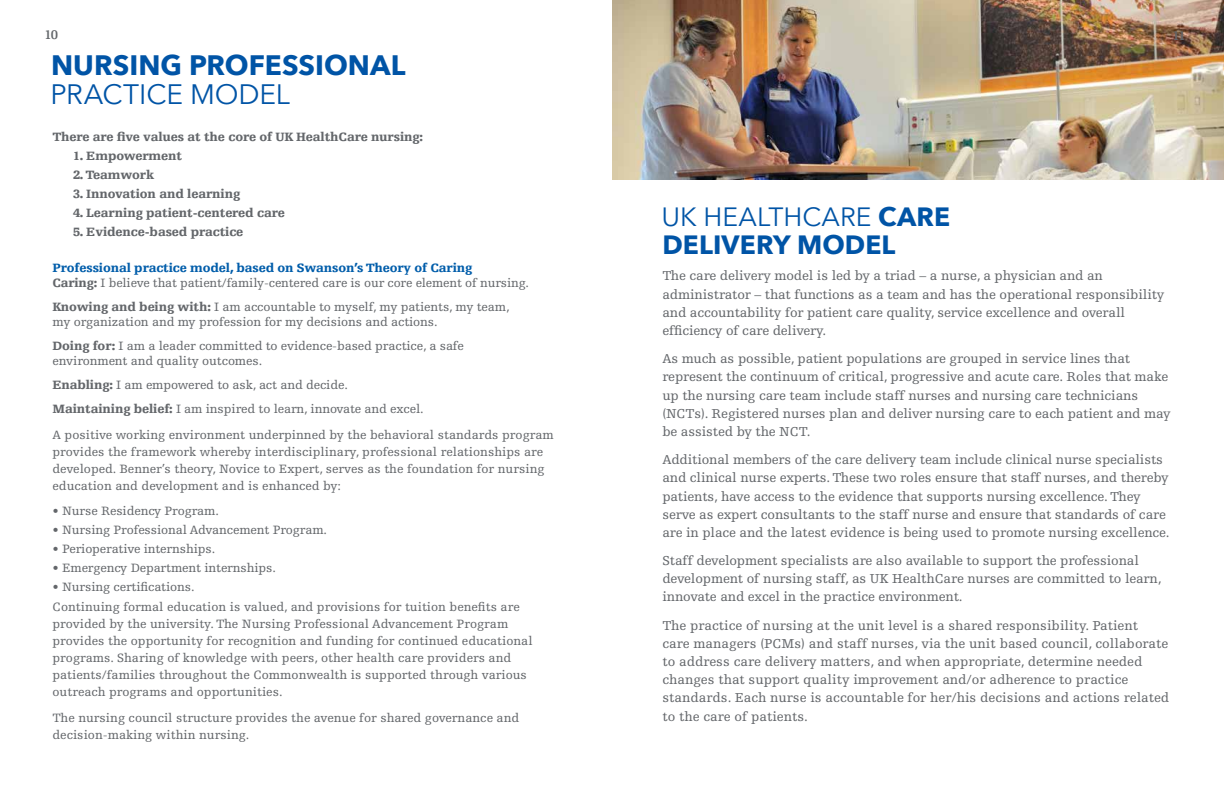
<style>
.page{position:relative;width:1224px;height:792px;background:#fff}
.page>*{position:absolute;margin:0;border:0;box-sizing:border-box;transform-origin:0 0}
.t1{font:700 28px "Avenir Next";color:#0054a6}
.t2{font:28px "Avenir Next";letter-spacing:-.005em;color:#0054a6}
.t3{font:700 26.4px/27.5px "Avenir Next";color:#0054a6}
.t4{font:13.7px/18.2px "Egyptienne FLT Std";letter-spacing:-.01em;color:#63666a}
.t5{font:700 13.2px "Egyptienne FLT Std";color:#63666a}
.t6{font:12.8px/17px "Egyptienne FLT Std";color:#63666a}
.t7{font:900 12.8px "Egyptienne FLT Std";letter-spacing:-.01em;color:#63666a}
.s1{font-weight:900;color:#005daa}
.s2{font-weight:900}
.s3{font-weight:400}
</style>
<div class="page">
<img style="left:612px;top:0;width:612px;height:180px">
<p class="t5" style="left:45px;top:28px;width:15px">10</p>
<p class="t5" style="left:1172px;top:29px;width:15px">11</p>
<h1 class="t1" style="left:51px;top:41px;width:356px">NURSING PROFESSIONAL</h1>
<h1 class="t2" style="left:50px;top:71px;width:241px">PRACTICE MODEL</h1>
<p class="t7" style="left:53px;top:130px;width:372px">There are five values at the core of UK HealthCare nursing:</p>
<p class="t7" style="left:73px;top:149px;width:111px">1. Empowerment</p>
<p class="t7" style="left:73px;top:168px;width:83px">2. Teamwork</p>
<p class="t7" style="left:73px;top:187px;width:169px">3. Innovation and learning</p>
<p class="t7" style="left:73px;top:206px;width:213px">4. Learning patient-centered care</p>
<p class="t7" style="left:73px;top:225px;width:172px">5. Evidence-based practice</p>
<p class="t6" style="left:53px;top:260px;width:478px;line-height:14.9px"><span class="s1">Professional practice model, based on Swanson’s Theory of Caring<br></span><span class="s2">Caring:</span> I believe that patient/family-centered care is our core element of nursing.</p>
<p class="t6" style="left:53px;top:299px;width:459px;line-height:14.9px"><span class="s2">Knowing and being with:</span> I am accountable to myself, my patients, my team, my organization and my profession for my decisions and actions.</p>
<p class="t6" style="left:53px;top:338px;width:413px;line-height:14.9px"><span class="s2">Doing for:</span> I am a leader committed to evidence-based practice, a safe environment and quality outcomes.</p>
<p class="t6" style="left:53px;top:373px;width:373px;line-height:24.1px"><span class="s2">Enabling:</span> I am empowered to ask, act and decide.<br><span class="s2">Maintaining belief:</span> I am inspired to learn, innovate and excel.</p>
<p class="t6" style="left:53px;top:426px;width:503px">A positive working environment underpinned by the behavioral standards program provides the framework whereby interdisciplinary, professional relationships are developed. Benner’s theory, Novice to Expert, serves as the foundation for nursing education and development and is enhanced by:</p>
<p class="t6" style="left:53px;top:502px;width:168px">• Nurse Residency Program.</p>
<p class="t6" style="left:53px;top:521px;width:276px">• Nursing Professional Advancement Program.</p>
<p class="t6" style="left:53px;top:540px;width:164px">• Perioperative internships.</p>
<p class="t6" style="left:53px;top:559px;width:225px">• Emergency Department internships.</p>
<p class="t6" style="left:53px;top:577px;width:469px;line-height:20.1px">• Nursing certifications.<br>Continuing formal education is valued, and provisions for tuition benefits are</p>
<p class="t6" style="left:53px;top:616px;width:482px">provided by the university. The Nursing Professional Advancement Program provides the opportunity for recognition and funding for continued educational programs. Sharing of knowledge with peers, other health care providers and patients/families throughout the Commonwealth is supported through various outreach programs and opportunities.</p>
<p class="t6" style="left:53px;top:710px;width:468px">The nursing council structure provides the avenue for shared governance and decision-making within nursing.</p>
<h2 class="t3" style="left:662px;top:203px;width:290px"><span class="s3">UK HEALTHCARE</span> CARE<br>DELIVERY MODEL</h2>
<p class="t4" style="left:662px;top:267px;width:504px">The care delivery model is led by a triad – a nurse, a physician and an administrator – that functions as a team and has the operational responsibility and accountability for patient care quality, service excellence and overall efficiency of care delivery.</p>
<p class="t4" style="left:662px;top:350px;width:510px">As much as possible, patient populations are grouped in service lines that represent the continuum of critical, progressive and acute care. Roles that make up the nursing care team include staff nurses and nursing care technicians (NCTs). Registered nurses plan and deliver nursing care to each patient and may be assisted by the NCT.</p>
<p class="t4" style="left:662px;top:451px;width:509px">Additional members of the care delivery team include clinical nurse specialists and clinical nurse experts. These two roles ensure that staff nurses, and thereby patients, have access to the evidence that supports nursing excellence. They serve as expert consultants to the staff nurse and ensure that standards of care are in place and the latest evidence is being used to promote nursing excellence.</p>
<p class="t4" style="left:662px;top:552px;width:501px">Staff development specialists are also available to support the professional development of nursing staff, as UK HealthCare nurses are committed to learn, innovate and excel in the practice environment.</p>
<p class="t4" style="left:662px;top:616px;width:508px">The practice of nursing at the unit level is a shared responsibility. Patient<br>care managers (PCMs) and staff nurses, via the unit based council, collaborate to address care delivery matters, and when appropriate, determine needed changes that support quality improvement and/or adherence to practice standards. Each nurse is accountable for her/his decisions and actions related to the care of patients.</p>
</div>
